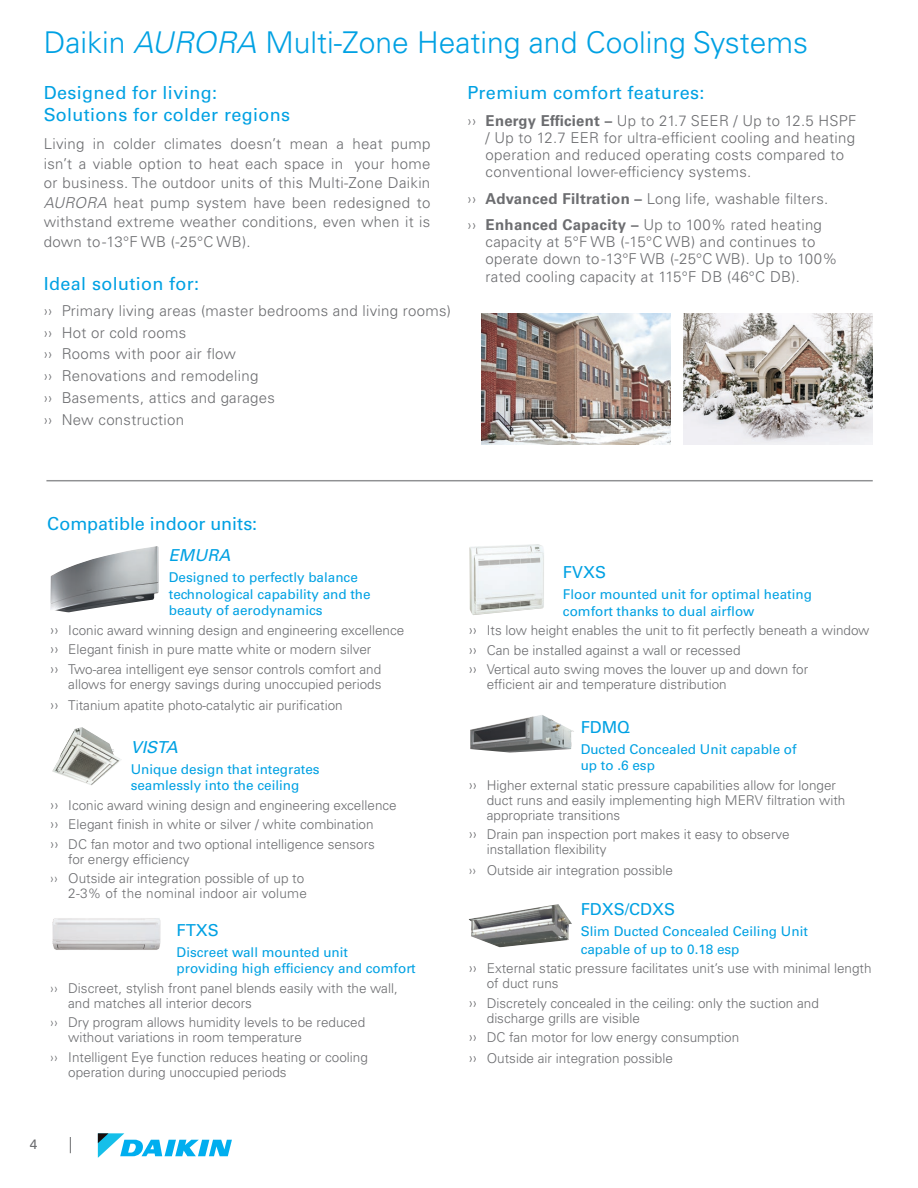
<style>
.page{position:relative;width:918px;height:1188px;background:#fff}
.page>*{position:absolute;margin:0;border:0;box-sizing:border-box;transform-origin:0 0}
.t1{font:300 30px "Univers LT Pro 45";color:#00a1e3}
.t2{font:18px/21.6px "Univers LT Pro 55 Roman";letter-spacing:.02em;color:#00a1e3}
.t3{font:18px "Univers LT Pro 55 Roman";letter-spacing:-.005em;color:#00a1e3}
.t4{font:16.5px "Univers LT Pro 55 Roman";color:#00a1e3}
.t5{font:italic 16.5px "Univers LT Pro 55";color:#00a1e3}
.t6{font:300 15px/19.5px "Univers LT Pro 45";letter-spacing:.02em;color:#6c6d70}
.t7{font:300 13.5px/15px "Univers LT Pro 45";color:#6c6d70}
.t8{font:13.5px/16.5px "Univers LT Pro 55 Roman";color:#00a1e3}
.t9{font:300 13.5px "Univers LT Pro 45";letter-spacing:.02em;color:#6c6d70}
.t10{font:13.5px "Univers LT Pro 55 Roman";color:#6c6d70}
.s1{font-style:italic}
.s2{font-family:"Univers LT Pro 65";font-weight:700}
.s3{font-size:15px}
</style>
<div class="page">
<svg style="left:70px;top:1137px;width:1px;height:16px"></svg>
<svg style="left:98px;top:1133px;width:134px;height:25px"></svg>
<img style="left:482px;top:313px;width:189px;height:132px">
<img style="left:684px;top:313px;width:189px;height:132px">
<hr style="left:46px;top:480px;width:827px;height:1px;background:#6c6d70">
<img style="left:52px;top:918px;width:109px;height:32px">
<img style="left:469px;top:544px;width:75px;height:71px">
<img style="left:50px;top:546px;width:109px;height:66px">
<img style="left:59px;top:727px;width:23px;height:32px">
<img style="left:469px;top:904px;width:103px;height:43px">
<img style="left:470px;top:715px;width:104px;height:38px">
<h1 class="t1" style="left:44px;top:23px;width:766px">Daikin <span class="s1">AURORA</span> Multi-Zone Heating and Cooling Systems</h1>
<h2 class="t2" style="left:44px;top:81px;width:248px">Designed for living:<br>Solutions for colder regions</h2>
<p class="t6" style="left:44px;top:134px;width:388px;text-align:justify">Living in colder climates doesn’t mean a heat pump isn’t a viable option to heat each space in your home or business. The outdoor units of this Multi-Zone Daikin <span class="s1">AURORA</span> heat pump system have been redesigned to withstand extreme weather conditions, even when it is down to -13°F WB (-25°C WB).</p>
<h2 class="t2" style="left:44px;top:272px;width:157px">Ideal solution for:</h2>
<p class="t6" style="left:44px;top:299px;width:409px;line-height:21.8px">›› Primary living areas (master bedrooms and living rooms) ›› Hot or cold rooms<br>›› Rooms with poor air flow<br>›› Renovations and remodeling<br>›› Basements, attics and garages<br>›› New construction</p>
<h2 class="t2" style="left:468px;top:81px;width:238px">Premium comfort features:</h2>
<p class="t6" style="left:486px;top:111px;width:372px;line-height:17.2px;text-indent:-18px">›› <span class="s2">Energy Efficient –</span> Up to 21.7 SEER / Up to 12.5 HSPF / Up to 12.7 EER for ultra-efficient cooling and heating operation and reduced operating costs compared to conventional lower-efficiency systems.</p>
<p class="t6" style="left:468px;top:185px;width:362px;line-height:26.2px">›› <span class="s2">Advanced Filtration –</span> Long life, washable filters. ›› <span class="s2">Enhanced Capacity –</span> Up to 100% rated heating</p>
<p class="t6" style="left:486px;top:233px;width:353px;line-height:17.2px">capacity at 5°F WB (-15°C WB) and continues to operate down to -13°F WB (-25°C WB). Up to 100% rated cooling capacity at 115°F DB (46°C DB).</p>
<h2 class="t3" style="left:47px;top:511px;width:212px">Compatible indoor units:</h2>
<p class="t5" style="left:169px;top:544px;width:63px">EMURA</p>
<p class="t8" style="left:169px;top:569px;width:203px">Designed to perfectly balance technological capability and the beauty of aerodynamics</p>
<p class="t7" style="left:50px;top:620px;width:356px;line-height:19.5px"><span class="s3">››</span> Iconic award winning design and engineering excellence <span class="s3">››</span> Elegant finish in pure matte white or modern silver<br><span class="s3">››</span> Two-area intelligent eye sensor controls comfort and</p>
<p class="t7" style="left:50px;top:673px;width:333px;line-height:21px;text-indent:18px">allows for energy savings during unoccupied periods <span class="s3">››</span> Titanium apatite photo-catalytic air purification</p>
<p class="t5" style="left:131px;top:736px;width:49px">VISTA</p>
<p class="t8" style="left:131px;top:760px;width:191px">Unique design that integrates seamlessly into the ceiling</p>
<p class="t7" style="left:50px;top:795px;width:348px;line-height:19.5px"><span class="s3">››</span> Iconic award wining design and engineering excellence <span class="s3">››</span> Elegant finish in white or silver / white combination<br><span class="s3">››</span> DC fan motor and two optional intelligence sensors</p>
<p class="t7" style="left:50px;top:849px;width:256px;line-height:19.5px;text-indent:18px">for energy efficiency<br>›› Outside air integration possible of up to</p>
<p class="t9" style="left:68px;top:884px;width:240px">2-3% of the nominal indoor air volume</p>
<p class="t4" style="left:177px;top:919px;width:44px">FTXS</p>
<p class="t8" style="left:177px;top:943px;width:241px">Discreet wall mounted unit<br>providing high efficiency and comfort</p>
<p class="t7" style="left:68px;top:980px;width:331px;text-indent:-18px">›› Discreet, stylish front panel blends easily with the wall, and matches all interior decors</p>
<p class="t7" style="left:68px;top:1015px;width:299px;text-indent:-18px">›› Dry program allows humidity levels to be reduced without variations in room temperature</p>
<p class="t7" style="left:68px;top:1049px;width:301px;text-indent:-18px">›› Intelligent Eye function reduces heating or cooling operation during unoccupied periods</p>
<p class="t10" style="left:30px;top:1135px;width:9px">4</p>
<p class="t4" style="left:563px;top:561px;width:45px">FVXS</p>
<p class="t8" style="left:563px;top:586px;width:251px">Floor mounted unit for optimal heating comfort thanks to dual airflow</p>
<p class="t7" style="left:469px;top:620px;width:402px;line-height:19.5px"><span class="s3">››</span> Its low height enables the unit to fit perfectly beneath a window <span class="s3">››</span> Can be installed against a wall or recessed<br><span class="s3">››</span> Vertical auto swing moves the louver up and down for</p>
<p class="t7" style="left:487px;top:677px;width:241px">efficient air and temperature distribution</p>
<p class="t4" style="left:581px;top:715px;width:51px">FDMQ</p>
<p class="t8" style="left:581px;top:740px;width:218px">Ducted Concealed Unit capable of up to .6 esp</p>
<p class="t7" style="left:487px;top:777px;width:360px;text-indent:-18px"><span class="s3">››</span> Higher external static pressure capabilities allow for longer duct runs and easily implementing high MERV filtration with appropriate transitions</p>
<p class="t7" style="left:487px;top:827px;width:304px;text-indent:-18px"><span class="s3">››</span> Drain pan inspection port makes it easy to observe installation flexibility</p>
<p class="t7" style="left:469px;top:862px;width:206px">›› Outside air integration possible</p>
<p class="t4" style="left:581px;top:898px;width:96px">FDXS/CDXS</p>
<p class="t8" style="left:581px;top:922px;width:229px;line-height:18px">Slim Ducted Concealed Ceiling Unit capable of up to 0.18 esp</p>
<p class="t7" style="left:487px;top:961px;width:386px;text-indent:-18px"><span class="s3">››</span> External static pressure facilitates unit’s use with minimal length of duct runs</p>
<p class="t7" style="left:487px;top:995px;width:334px;text-indent:-18px"><span class="s3">››</span> Discretely concealed in the ceiling: only the suction and discharge grills are visible</p>
<p class="t7" style="left:469px;top:1027px;width:272px;line-height:21px"><span class="s3">››</span> DC fan motor for low energy consumption <span class="s3">››</span> Outside air integration possible</p>
</div>
